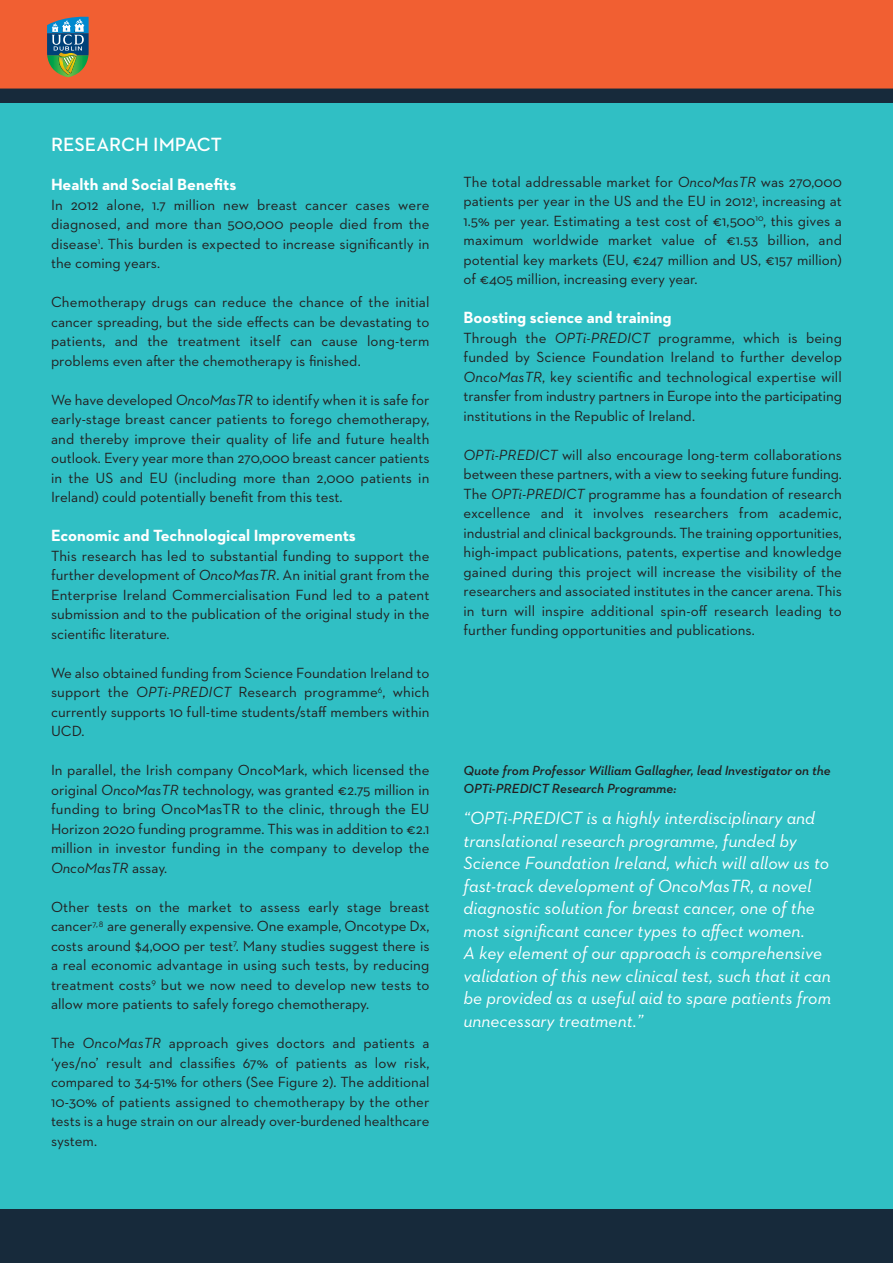
<style>
.page{position:relative;width:893px;height:1263px;background:#fff}
.page>*{position:absolute;margin:0;border:0;box-sizing:border-box;transform-origin:0 0}
.t1{font:600 19.5px "Neutraface 2 Text";color:#fff}
.t2{font:italic 18px/22.5px "Neutraface 2 Text";color:#fff}
.t3{font:700 16.5px "Neutraface 2 Text";color:#fff}
.t4{font:15px/19.5px "Neutraface 2 Text";color:#231f20;text-align:justify}
.t5{font:italic 600 13.5px/18px "Neutraface 2 Text";color:#231f20}
.s1{font-style:italic}
</style>
<div class="page">
<div style="left:0;top:91px;width:893px;height:1172px;background:#30bfc4"></div>
<div style="left:0;top:0;width:893px;height:92px;background:#f15f32"></div>
<svg style="left:47px;top:16px;width:42px;height:61px;background:#5d857b"></svg>
<div style="left:0;top:89px;width:893px;height:13px;background:#172a3b"></div>
<div style="left:0;top:1209px;width:893px;height:54px;background:#172a3b"></div>
<h1 class="t1" style="left:51px;top:137px;width:172px">RESEARCH IMPACT</h1>
<p class="t3" style="left:51px;top:178px;width:187px">Health and Social Benefits</p>
<p class="t4" style="left:51px;top:196px;width:380px">In 2012 alone, 1.7 million new breast cancer cases were diagnosed, and more than 500,000 people died from the disease<sup>1</sup>. This burden is expected to increase significantly in the coming years.</p>
<p class="t4" style="left:51px;top:294px;width:380px">Chemotherapy drugs can reduce the chance of the initial cancer spreading, but the side effects can be devastating to patients, and the treatment itself can cause long-term problems even after the chemotherapy is finished.</p>
<p class="t4" style="left:51px;top:391px;width:380px">We have developed <span class="s1">OncoMasTR</span> to identify when it is safe for early-stage breast cancer patients to forego chemotherapy, and thereby improve their quality of life and future health outlook. Every year more than 270,000 breast cancer patients in the US and EU (including more than 2,000 patients in Ireland) could potentially benefit from this test.</p>
<p class="t3" style="left:51px;top:529px;width:306px">Economic and Technological Improvements</p>
<p class="t4" style="left:51px;top:547px;width:380px">This research has led to substantial funding to support the further development of <span class="s1">OncoMasTR</span>. An initial grant from the Enterprise Ireland Commercialisation Fund led to a patent submission and to the publication of the original study in the scientific literature.</p>
<p class="t4" style="left:51px;top:664px;width:380px">We also obtained funding from Science Foundation Ireland to support the <span class="s1">OPTi-PREDICT</span> Research programme<sup>6</sup>, which currently supports 10 full-time students/staff members within UCD.</p>
<p class="t4" style="left:51px;top:762px;width:380px">In parallel, the Irish company OncoMark, which licensed the original <span class="s1">OncoMasTR</span> technology, was granted €2.75 million in funding to bring OncoMasTR to the clinic, through the EU Horizon 2020 funding programme. This was in addition to €2.1 million in investor funding in the company to develop the <span class="s1">OncoMasTR</span> assay.</p>
<p class="t4" style="left:51px;top:898px;width:380px">Other tests on the market to assess early stage breast cancer<sup>7,8</sup> are generally expensive. One example, Oncotype Dx, costs around $4,000 per test<sup>7</sup>. Many studies suggest there is a real economic advantage in using such tests, by reducing treatment costs<sup>9</sup> but we now need to develop new tests to allow more patients to safely forego chemotherapy.</p>
<p class="t4" style="left:51px;top:1035px;width:380px">The <span class="s1">OncoMasTR</span> approach gives doctors and patients a ‘yes/no’ result and classifies 67% of patients as low risk, compared to 34-51% for others (See Figure 2). The additional 10-30% of patients assigned to chemotherapy by the other tests is a huge strain on our already over-burdened healthcare system.</p>
<p class="t4" style="left:463px;top:173px;width:380px">The total addressable market for <span class="s1">OncoMasTR</span> was 270,000 patients per year in the US and the EU in 2012<sup>1</sup>, increasing at 1.5% per year. Estimating a test cost of €1,500<sup>10</sup>, this gives a maximum worldwide market value of €1.53 billion, and potential key markets (EU, €247 million and US, €157 million) of €405 million, increasing every year.</p>
<p class="t3" style="left:463px;top:311px;width:210px">Boosting science and training</p>
<p class="t4" style="left:463px;top:329px;width:380px">Through the <span class="s1">OPTi-PREDICT</span> programme, which is being funded by Science Foundation Ireland to further develop <span class="s1">OncoMasTR</span>, key scientific and technological expertise will transfer from industry partners in Europe into the participating institutions in the Republic of Ireland.</p>
<p class="t4" style="left:463px;top:446px;width:380px"><span class="s1">OPTi-PREDICT</span> will also encourage long-term collaborations between these partners, with a view to seeking future funding.<br>The <span class="s1">OPTi-PREDICT</span> programme has a foundation of research excellence and it involves researchers from academic, industrial and clinical backgrounds. The training opportunities, high-impact publications, patents, expertise and knowledge gained during this project will increase the visibility of the researchers and associated institutes in the cancer arena. This in turn will inspire additional spin-off research leading to further funding opportunities and publications.</p>
<p class="t5" style="left:463px;top:762px;width:369px">Quote from Professor William Gallagher, lead Investigator on the<br>OPTi-PREDICT Research Programme:</p>
<p class="t2" style="left:463px;top:808px;width:369px">“OPTi-PREDICT is a highly interdisciplinary and translational research programme, funded by Science Foundation Ireland, which will allow us to fast-track development of OncoMasTR, a novel diagnostic solution for breast cancer, one of the most significant cancer types to affect women.<br>A key element of our approach is comprehensive validation of this new clinical test, such that it can be provided as a useful aid to spare patients from unnecessary treatment.”</p>
</div>
